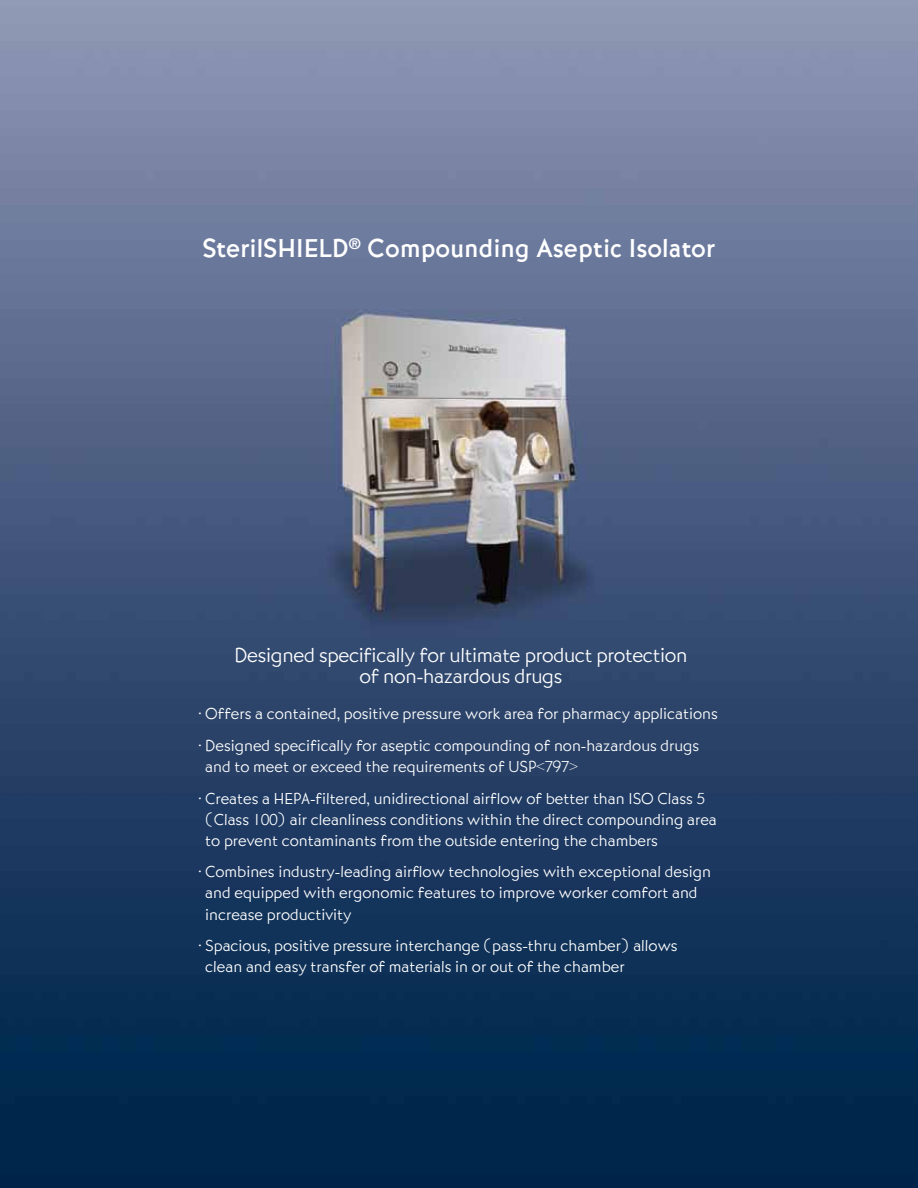
<style>
.page{position:relative;width:918px;height:1188px;background:#fff}
.page>*{position:absolute;margin:0;border:0;box-sizing:border-box;transform-origin:0 0}
.t1{font:500 27px "Bernhard Got URWTOT";color:#fff}
.t2{font:300 21px/21px "Bernhard Gothic";letter-spacing:-.015em;color:#fff;text-align:center}
.t3{font:300 16.5px/21px "Bernhard Gothic";color:#fff}
</style>
<div class="page">
<img style="left:0;top:0;width:918px;height:1188px">
<h1 class="t1" style="left:202px;top:232px;width:515px">SterilSHIELD<sup>®</sup> Compounding Aseptic Isolator</h1>
<p class="t2" style="left:234px;top:644px;width:454px">Designed specifically for ultimate product protection of non-hazardous drugs</p>
<p class="t3" style="left:198px;top:703px;width:521px">• Offers a contained, positive pressure work area for pharmacy applications</p>
<p class="t3" style="left:205px;top:735px;width:496px;text-indent:-7px">• Designed specifically for aseptic compounding of non-hazardous drugs and to meet or exceed the requirements of US P&lt;797&gt;</p>
<p class="t3" style="left:205px;top:787px;width:513px;text-indent:-7px">• Creates a HEPA-filtered, unidirectional airflow of better than ISO Class 5 (Class 100) air cleanliness conditions within the direct compounding area to prevent contaminants from the outside entering the chambers</p>
<p class="t3" style="left:205px;top:861px;width:507px;text-indent:-7px">• Combines industry-leading airflow technologies with exceptional design and equipped with ergonomic features to improve worker comfort and increase productivity</p>
<p class="t3" style="left:205px;top:935px;width:474px;text-indent:-7px">• Spacious, positive pressure interchange (pass-thru chamber) allows clean and easy transfer of materials in or out of the chamber</p>
</div>
